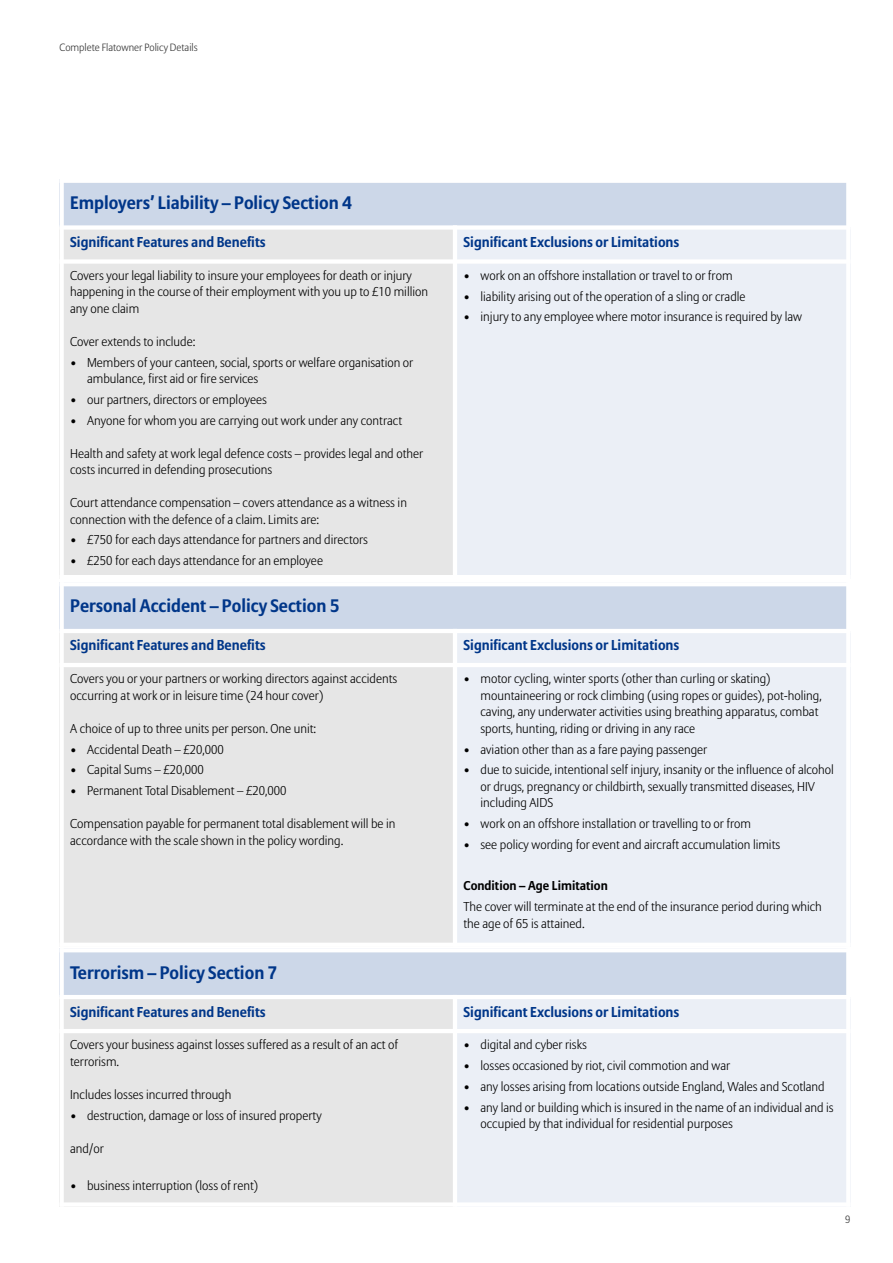
<style>
.page{position:relative;width:893px;height:1263px;background:#fff}
.page>*{position:absolute;margin:0;border:0;box-sizing:border-box;transform-origin:0 0}
.t1{font:700 18px "Allianz Sans";color:#003689}
.t2{font:700 14.25px "Allianz Sans";color:#003689}
.t3{font:300 12.75px/16.5px "Allianz Sans";color:#000}
.t4{font:700 12.75px "Allianz Sans";color:#000}
.t5{font:300 10.5px "Allianz Sans";color:#333}
</style>
<div class="page">
<div style="left:60px;top:179px;width:788px;height:48px;background:#ccd7e8"></div>
<div style="left:60px;top:227px;width:395px;height:34px;background:#e6e6e6"></div>
<div style="left:455px;top:227px;width:395px;height:34px;background:#ebeff6"></div>
<div style="left:60px;top:261px;width:395px;height:318px;background:#e6e6e6"></div>
<div style="left:455px;top:261px;width:395px;height:318px;background:#ebeff6"></div>
<hr style="left:60px;top:179px;width:4px;height:400px;background:#fff">
<hr style="left:453px;top:225px;width:4px;height:354px;background:#fff">
<hr style="left:846px;top:179px;width:4px;height:400px;background:#fff">
<hr style="left:60px;top:179px;width:790px;height:4px;background:#fff">
<div style="left:60px;top:225px;width:790px;height:5px;background:#fff"></div>
<div style="left:60px;top:259px;width:790px;height:5px;background:#fff"></div>
<hr style="left:60px;top:575px;width:790px;height:4px;background:#fff">
<div style="left:60px;top:582px;width:788px;height:49px;background:#ccd7e8"></div>
<div style="left:60px;top:631px;width:395px;height:34px;background:#e6e6e6"></div>
<div style="left:455px;top:631px;width:395px;height:34px;background:#ebeff6"></div>
<div style="left:60px;top:665px;width:395px;height:282px;background:#e6e6e6"></div>
<div style="left:455px;top:665px;width:395px;height:282px;background:#ebeff6"></div>
<hr style="left:60px;top:582px;width:4px;height:365px;background:#fff">
<hr style="left:453px;top:629px;width:4px;height:318px;background:#fff">
<hr style="left:846px;top:582px;width:4px;height:365px;background:#fff">
<hr style="left:60px;top:582px;width:790px;height:4px;background:#fff">
<hr style="left:60px;top:629px;width:790px;height:4px;background:#fff">
<hr style="left:60px;top:663px;width:790px;height:4px;background:#fff">
<hr style="left:60px;top:943px;width:790px;height:4px;background:#fff">
<div style="left:60px;top:948px;width:788px;height:49px;background:#ccd7e8"></div>
<div style="left:60px;top:997px;width:395px;height:34px;background:#e6e6e6"></div>
<div style="left:455px;top:997px;width:395px;height:34px;background:#ebeff6"></div>
<div style="left:60px;top:1031px;width:395px;height:176px;background:#e6e6e6"></div>
<div style="left:455px;top:1031px;width:395px;height:176px;background:#ebeff6"></div>
<hr style="left:60px;top:948px;width:4px;height:259px;background:#fff">
<hr style="left:453px;top:995px;width:4px;height:212px;background:#fff">
<hr style="left:846px;top:948px;width:4px;height:259px;background:#fff">
<hr style="left:60px;top:948px;width:790px;height:4px;background:#fff">
<hr style="left:60px;top:995px;width:790px;height:4px;background:#fff">
<hr style="left:60px;top:1029px;width:790px;height:4px;background:#fff">
<div style="left:60px;top:1202px;width:790px;height:5px;background:#fff"></div>
<p class="t5" style="left:60px;top:43px;width:140px">Complete Flatowner Policy Details</p>
<h1 class="t1" style="left:70px;top:195px;width:283px">Employers’ Liability – Policy Section 4</h1>
<p class="t2" style="left:70px;top:236px;width:197px">Significant Features and Benefits</p>
<p class="t2" style="left:463px;top:236px;width:217px">Significant Exclusions or Limitations</p>
<p class="t3" style="left:70px;top:268px;width:359px">Covers your legal liability to insure your employees for death or injury happening in the course of their employment with you up to £10 million any one claim</p>
<p class="t3" style="left:70px;top:334px;width:127px">Cover extends to include:</p>
<p class="t3" style="left:87px;top:355px;width:328px;text-indent:-17px">• Members of your canteen, social, sports or welfare organisation or ambulance, first aid or fire services</p>
<p class="t3" style="left:70px;top:392px;width:198px">• our partners, directors or employees</p>
<p class="t3" style="left:70px;top:413px;width:333px">• Anyone for whom you are carrying out work under any contract</p>
<p class="t3" style="left:70px;top:446px;width:354px">Health and safety at work legal defence costs – provides legal and other costs incurred in defending prosecutions</p>
<p class="t3" style="left:70px;top:495px;width:338px">Court attendance compensation – covers attendance as a witness in connection with the defence of a claim. Limits are:</p>
<p class="t3" style="left:70px;top:533px;width:299px">• £750 for each days attendance for partners and directors</p>
<p class="t3" style="left:70px;top:553px;width:254px">• £250 for each days attendance for an employee</p>
<p class="t3" style="left:463px;top:268px;width:271px">• work on an offshore installation or travel to or from</p>
<p class="t3" style="left:463px;top:289px;width:284px">• liability arising out of the operation of a sling or cradle</p>
<p class="t3" style="left:463px;top:310px;width:340px">• injury to any employee where motor insurance is required by law</p>
<h1 class="t1" style="left:70px;top:599px;width:271px">Personal Accident – Policy Section 5</h1>
<p class="t2" style="left:70px;top:640px;width:197px">Significant Features and Benefits</p>
<p class="t2" style="left:463px;top:640px;width:217px">Significant Exclusions or Limitations</p>
<p class="t3" style="left:70px;top:672px;width:329px">Covers you or your partners or working directors against accidents occurring at work or in leisure time (24 hour cover)</p>
<p class="t3" style="left:70px;top:721px;width:248px">A choice of up to three units per person. One unit:</p>
<p class="t3" style="left:70px;top:742px;width:155px">• Accidental Death – £20,000</p>
<p class="t3" style="left:70px;top:763px;width:135px">• Capital Sums – £20,000</p>
<p class="t3" style="left:70px;top:783px;width:218px">• Permanent Total Disablement – £20,000</p>
<p class="t3" style="left:70px;top:816px;width:327px">Compensation payable for permanent total disablement will be in accordance with the scale shown in the policy wording.</p>
<p class="t3" style="left:480px;top:672px;width:343px;text-indent:-17px">• motor cycling, winter sports (other than curling or skating) mountaineering or rock climbing (using ropes or guides), pot-holing, caving, any underwater activities using breathing apparatus, combat sports, hunting, riding or driving in any race</p>
<p class="t3" style="left:463px;top:742px;width:245px">• aviation other than as a fare paying passenger</p>
<p class="t3" style="left:480px;top:763px;width:355px;text-indent:-17px">• due to suicide, intentional self injury, insanity or the influence of alcohol or drugs, pregnancy or childbirth, sexually transmitted diseases, HIV including AIDS</p>
<p class="t3" style="left:463px;top:816px;width:289px">• work on an offshore installation or travelling to or from</p>
<p class="t3" style="left:463px;top:837px;width:318px">• see policy wording for event and aircraft accumulation limits</p>
<p class="t4" style="left:463px;top:881px;width:146px">Condition – Age Limitation</p>
<p class="t3" style="left:463px;top:899px;width:360px">The cover will terminate at the end of the insurance period during which the age of 65 is attained.</p>
<h1 class="t1" style="left:70px;top:965px;width:209px">Terrorism – Policy Section 7</h1>
<p class="t2" style="left:70px;top:1006px;width:197px">Significant Features and Benefits</p>
<p class="t2" style="left:463px;top:1006px;width:217px">Significant Exclusions or Limitations</p>
<p class="t3" style="left:70px;top:1038px;width:330px">Covers your business against losses suffered as a result of an act of terrorism.</p>
<p class="t3" style="left:70px;top:1087px;width:163px">Includes losses incurred through</p>
<p class="t3" style="left:70px;top:1108px;width:253px">• destruction, damage or loss of insured property</p>
<p class="t3" style="left:70px;top:1141px;width:35px">and/or</p>
<p class="t3" style="left:70px;top:1178px;width:190px">• business interruption (loss of rent)</p>
<p class="t3" style="left:463px;top:1038px;width:125px">• digital and cyber risks</p>
<p class="t3" style="left:463px;top:1058px;width:268px">• losses occasioned by riot, civil commotion and war</p>
<p class="t3" style="left:463px;top:1079px;width:363px">• any losses arising from locations outside England, Wales and Scotland</p>
<p class="t3" style="left:480px;top:1100px;width:355px;text-indent:-17px">• any land or building which is insured in the name of an individual and is occupied by that individual for residential purposes</p>
<p class="t5" style="left:845px;top:1215px;width:7px">9</p>
</div>
